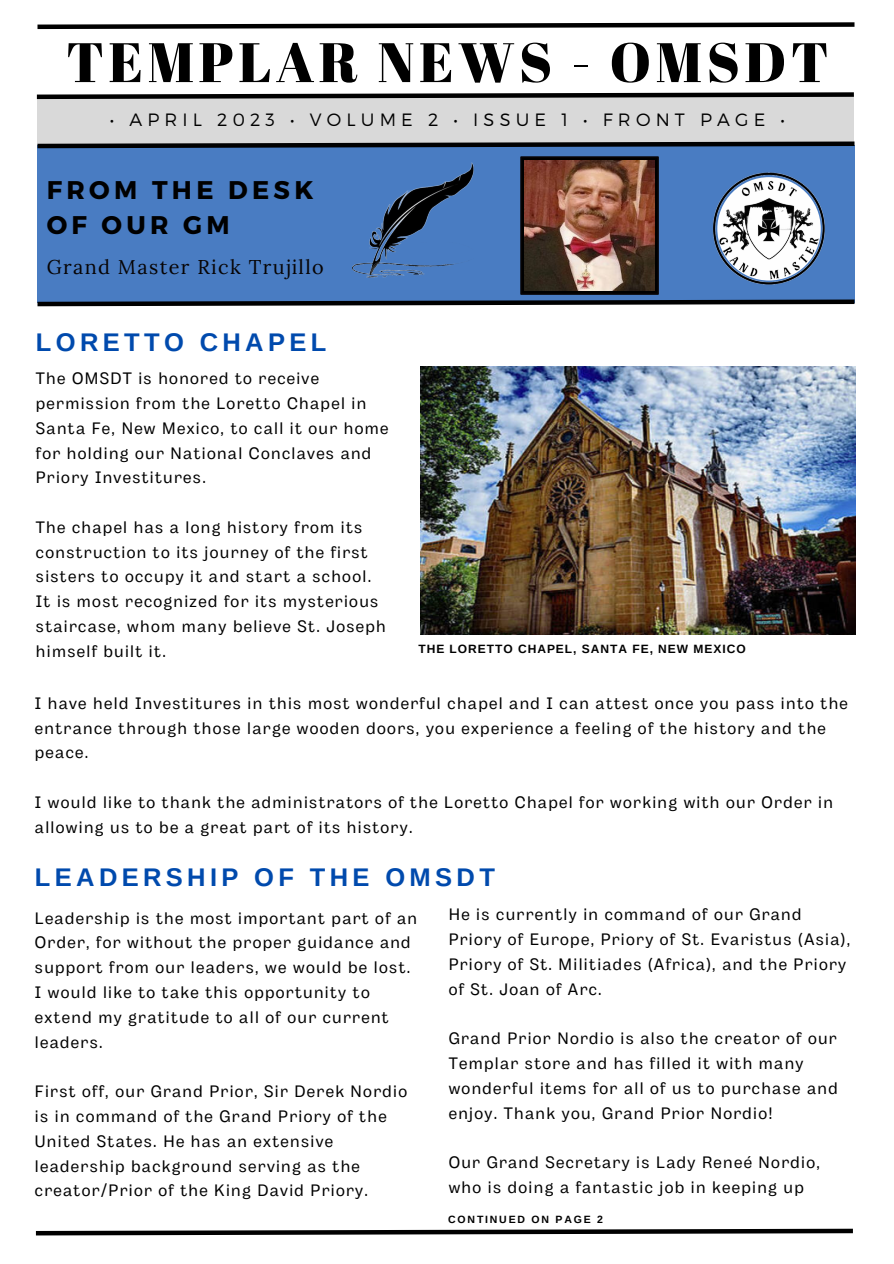
<style>
.page{position:relative;width:894px;height:1264px;background:#fff}
.page>*{position:absolute;margin:0;border:0;box-sizing:border-box;transform-origin:0 0}
.t1{font:55.5px "Abril Fatface";letter-spacing:.08em;color:#000}
.t2{font:700 25.5px "Arimo";letter-spacing:.17em;color:#004aad}
.t3{font:700 25.5px/35px "Montserrat";letter-spacing:.17em;color:#000}
.t4{font:19.8px "Lora";letter-spacing:.07em;color:#070404}
.t5{font:300 17.85px "Montserrat";letter-spacing:.29em;color:#000}
.t6{font:16.5px/24.8px "Body Grotesque";letter-spacing:.08em;color:#000}
.t7{font:700 12px "Arimo";letter-spacing:.08em;color:#000}
.t8{font:700 10.5px "Arimo";letter-spacing:.17em;color:#000}
</style>
<div class="page">
<div style="left:37px;top:145px;width:817px;height:158px;background:#497cc2"></div>
<svg style="left:37px;top:22px;width:818px;height:8px"></svg>
<svg style="left:35px;top:1228px;width:818px;height:8px"></svg>
<svg style="left:37px;top:156px;width:818px;height:151px"></svg>
<img style="left:420px;top:366px;width:435px;height:268px">
<div style="left:37px;top:96px;width:816px;height:49px;background:#d9d9d9"></div>
<img style="left:352px;top:157px;width:124px;height:124px">
<img style="left:708px;top:167px;width:120px;height:124px">
<svg style="left:37px;top:139px;width:818px;height:11px"></svg>
<svg style="left:36px;top:92px;width:818px;height:9px"></svg>
<h1 class="t1" style="left:66px;top:23px;width:763px">TEMPLAR NEWS - OMSDT</h1>
<p class="t5" style="left:110px;top:108px;width:676px">• APRIL 2023 • VOLUME 2 • ISSUE 1 • FRONT PAGE •</p>
<h2 class="t3" style="left:47px;top:171px;width:268px">FROM THE DESK<br>OF OUR GM</h2>
<p class="t4" style="left:47px;top:254px;width:278px">Grand Master Rick Trujillo</p>
<h2 class="t2" style="left:36px;top:328px;width:292px">LORETTO CHAPEL</h2>
<p class="t6" style="left:36px;top:367px;width:354px">The OMSDT is honored to receive permission from the Loretto Chapel in Santa Fe, New Mexico, to call it our home for holding our National Conclaves and Priory Investitures.</p>
<p class="t6" style="left:36px;top:516px;width:351px">The chapel has a long history from its construction to its journey of the first sisters to occupy it and start a school.<br>It is most recognized for its mysterious staircase, whom many believe St. Joseph himself built it.</p>
<p class="t7" style="left:418px;top:641px;width:329px">THE LORETTO CHAPEL, SANTA FE, NEW MEXICO</p>
<p class="t6" style="left:35px;top:692px;width:814px">I have held Investitures in this most wonderful chapel and I can attest once you pass into the entrance through those large wooden doors, you experience a feeling of the history and the peace.</p>
<p class="t6" style="left:35px;top:791px;width:799px">I would like to thank the administrators of the Loretto Chapel for working with our Order in allowing us to be a great part of its history.</p>
<h2 class="t2" style="left:35px;top:863px;width:461px">LEADERSHIP OF THE OMSDT</h2>
<p class="t6" style="left:35px;top:906px;width:383px">Leadership is the most important part of an Order, for without the proper guidance and support from our leaders, we would be lost.<br>I would like to take this opportunity to extend my gratitude to all of our current leaders.</p>
<p class="t6" style="left:35px;top:1080px;width:373px">First off, our Grand Prior, Sir Derek Nordio is in command of the Grand Priory of the United States. He has an extensive leadership background serving as the creator/Prior of the King David Priory.</p>
<p class="t6" style="left:448px;top:903px;width:403px">He is currently in command of our Grand Priory of Europe, Priory of St. Evaristus (Asia), Priory of St. Militiades (Africa), and the Priory of St. Joan of Arc.</p>
<p class="t6" style="left:448px;top:1027px;width:390px">Grand Prior Nordio is also the creator of our Templar store and has filled it with many wonderful items for all of us to purchase and enjoy. Thank you, Grand Prior Nordio!</p>
<p class="t6" style="left:448px;top:1151px;width:372px">Our Grand Secretary is Lady Reneé Nordio, who is doing a fantastic job in keeping up</p>
<p class="t8" style="left:448px;top:1212px;width:156px">CONTINUED ON PAGE 2</p>
</div>
